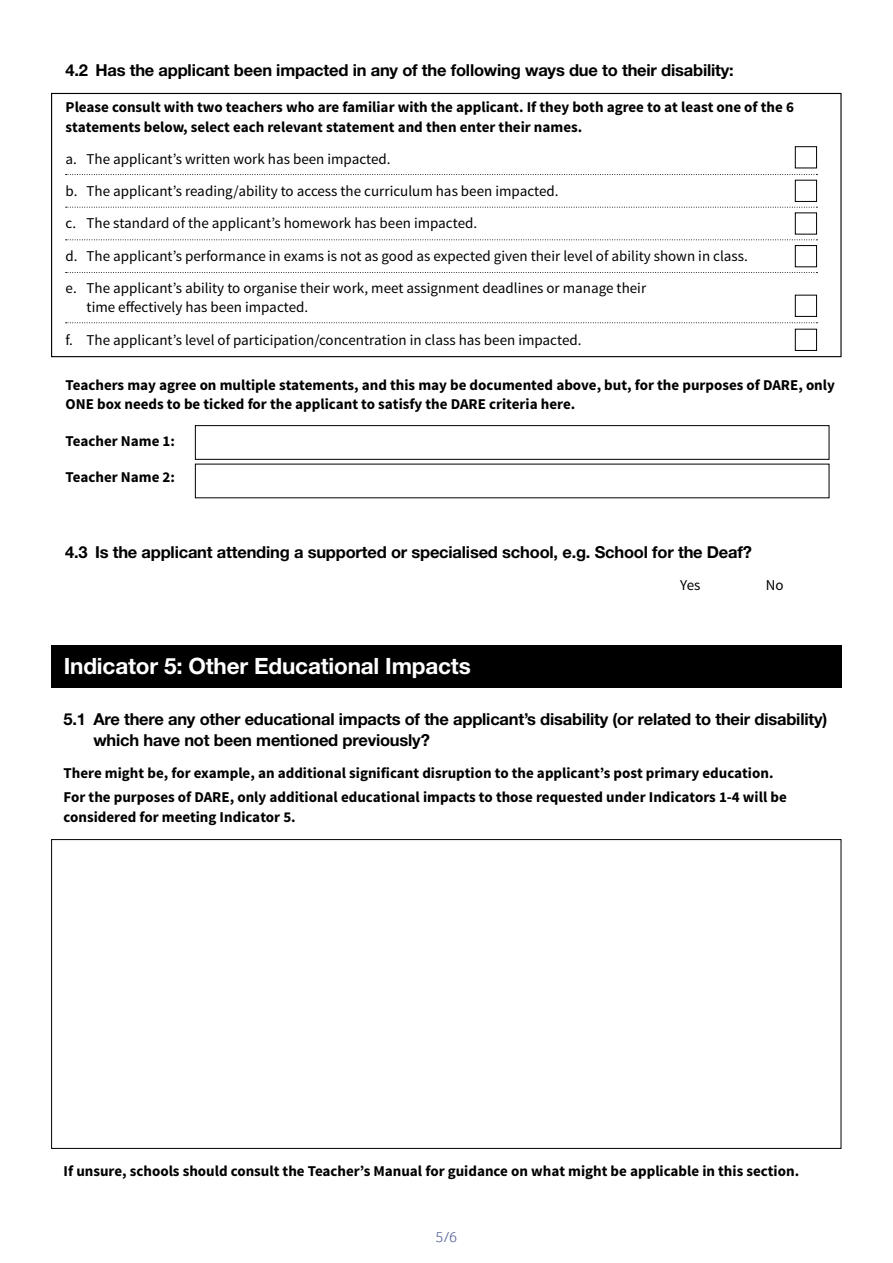
<style>
.page{position:relative;width:893px;height:1263px;background:#fff}
.page>*{position:absolute;margin:0;border:0;box-sizing:border-box;transform-origin:0 0}
.t1{font:700 22.5px "Helvetica Neue LT Std";letter-spacing:-.01em;color:#fff}
.t2{font:700 16.5px/21px "Helvetica Neue LT Std";letter-spacing:-.01em;color:#000}
.t3{font:700 15px/19.5px "Source Sans Pro";color:#000}
.t4{font:15px/19.5px "Source Sans Pro";color:#000}
.t5{font:300 15px "Foco";color:#4f5e94}
</style>
<div class="page">
<div style="left:51px;top:93px;width:791px;height:264px;border:1px solid #000"></div>
<svg style="left:66px;top:174px;width:751px;height:1px"></svg>
<svg style="left:66px;top:207px;width:751px;height:1px"></svg>
<svg style="left:66px;top:239px;width:751px;height:1px"></svg>
<svg style="left:66px;top:272px;width:751px;height:1px"></svg>
<svg style="left:66px;top:322px;width:751px;height:1px"></svg>
<div style="left:795px;top:146px;width:22px;height:22px;border:1px solid #000"></div>
<div style="left:795px;top:180px;width:22px;height:22px;border:1px solid #000"></div>
<div style="left:795px;top:213px;width:22px;height:21px;border:1px solid #000"></div>
<div style="left:795px;top:245px;width:22px;height:22px;border:1px solid #000"></div>
<div style="left:795px;top:295px;width:22px;height:22px;border:1px solid #000"></div>
<div style="left:795px;top:329px;width:22px;height:22px;border:1px solid #000"></div>
<div style="left:195px;top:425px;width:634px;height:35px;border:1px solid #000"></div>
<div style="left:51px;top:645px;width:791px;height:43px;background:#000"></div>
<p class="t2" style="left:66px;top:59px;width:670px">4.2 Has the applicant been impacted in any of the following ways due to their disability:</p>
<p class="t3" style="left:66px;top:98px;width:730px">Please consult with two teachers who are familiar with the applicant. If they both agree to at least one of the 6 statements below, select each relevant statement and then enter their names.</p>
<p class="t4" style="left:66px;top:149px;width:327px">a. The applicant’s written work has been impacted.</p>
<p class="t4" style="left:66px;top:182px;width:494px">b. The applicant’s reading/ability to access the curriculum has been impacted.</p>
<p class="t4" style="left:66px;top:214px;width:413px">c. The standard of the applicant’s homework has been impacted.</p>
<p class="t4" style="left:66px;top:246px;width:684px">d. The applicant’s performance in exams is not as good as expected given their level of ability shown in class.</p>
<p class="t4" style="left:87px;top:278px;width:561px;text-indent:-21px">e. The applicant’s ability to organise their work, meet assignment deadlines or manage their time effectively has been impacted.</p>
<p class="t4" style="left:66px;top:330px;width:517px">f. The applicant’s level of participation/concentration in class has been impacted.</p>
<p class="t3" style="left:66px;top:375px;width:771px">Teachers may agree on multiple statements, and this may be documented above, but, for the purposes of DARE, only<br>ONE box needs to be ticked for the applicant to satisfy the DARE criteria here.</p>
<p class="t3" style="left:66px;top:432px;width:111px">Teacher Name 1:</p>
<p class="t3" style="left:66px;top:468px;width:111px">Teacher Name 2:</p>
<p class="t2" style="left:65px;top:541px;width:688px">4.3 Is the applicant attending a supported or specialised school, e.g. School for the Deaf?</p>
<p class="t4" style="left:680px;top:576px;width:22px">Yes</p>
<p class="t4" style="left:766px;top:576px;width:19px">No</p>
<p class="t1" style="left:64px;top:652px;width:408px">Indicator 5: Other Educational Impacts</p>
<p class="t2" style="left:93px;top:708px;width:735px;text-indent:-30px">5.1 Are there any other educational impacts of the applicant’s disability (or related to their disability) which have not been mentioned previously?</p>
<p class="t3" style="left:64px;top:764px;width:711px">There might be, for example, an additional significant disruption to the applicant’s post primary education.</p>
<p class="t3" style="left:64px;top:788px;width:725px">For the purposes of DARE, only additional educational impacts to those requested under Indicators 1-4 will be considered for meeting Indicator 5.</p>
<p class="t3" style="left:64px;top:1162px;width:737px">If unsure, schools should consult the Teacher’s Manual for guidance on what might be applicable in this section.</p>
<p class="t5" style="left:436px;top:1227px;width:23px">5/6</p>
</div>
